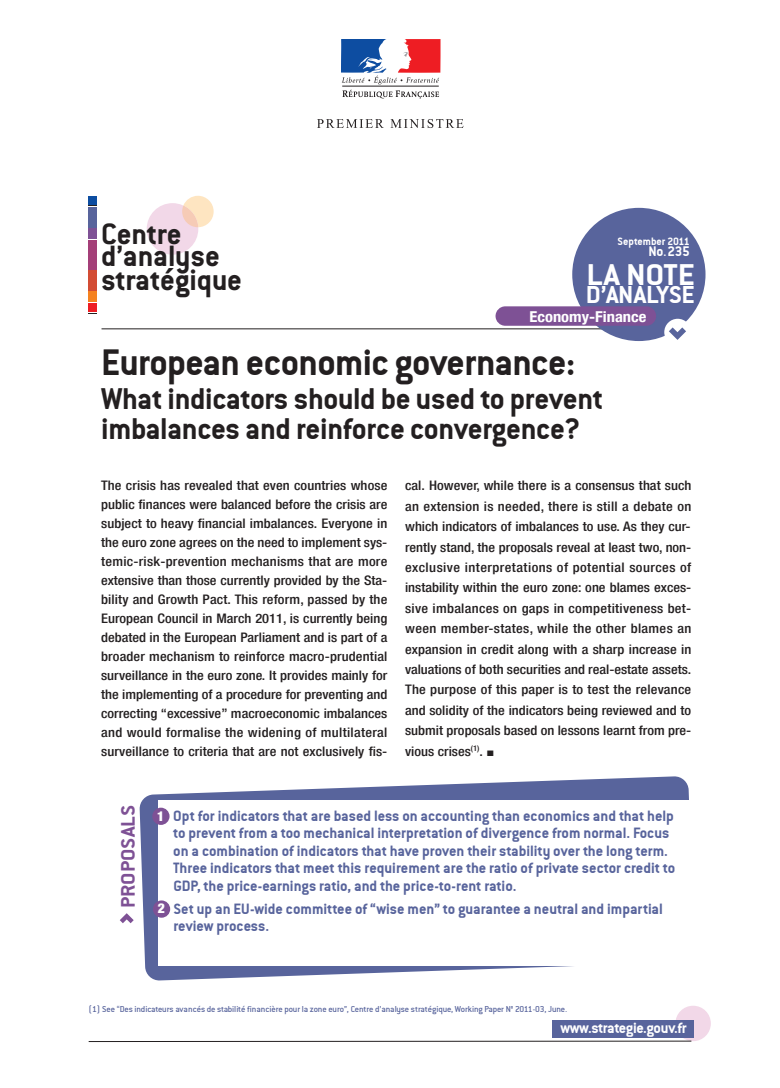
<style>
.page{position:relative;width:780px;height:1088px;background:#fff}
.page>*{position:absolute;margin:0;border:0;box-sizing:border-box;transform-origin:0 0}
.t1{font:40px "Conduit ITCTT Bold";letter-spacing:-.015em;color:#231f20}
.t2{font:32.5px/30px "Conduit ITCTT Bold";letter-spacing:-.01em;color:#231f20}
.t3{font:32.5px "Conduit ITCTT Bold";letter-spacing:-.005em;color:#fff;scale:1.1 1}
.t4{font:700 32.25px/24.4px "Conduit ITC";letter-spacing:-.005em;color:#231f20}
.t5{font:26.5px "Conduit ITCTT Bold";letter-spacing:-.01em;color:#fff;scale:1.05 1}
.t6{font:21.25px "Conduit ITCTT Bold";color:#7e5195;scale:1.1 1}
.t7{font:16.25px/17.5px "Conduit ITCTT Bold";color:#58649c}
.t8{font:16.25px "Conduit ITCTT Bold";letter-spacing:-.025em;color:#fff}
.t9{font:15.12px "Conduit ITCTT Bold";color:#fff}
.t10{font:700 condensed 15px "Helvetica Neue LT";color:#fff;scale:1.1 1}
.t11{font:900 condensed 13.62px "Helvetica Neue LT";color:#fff}
.t12{font:500 condensed 13.12px/19px "Helvetica Neue LT";color:#231f20;text-align:justify;scale:1.1 1}
.t13{font:11.62px "Conduit ITCTT Bold";color:#fff}
.t14{font:9.38px "Conduit Md ITCTT Medium";letter-spacing:-.01em;color:#58649c}
.s1{font-size:12.75px}
.s2{font-family:"European Pi Three";font-weight:400;font-stretch:normal;font-size:12.88px}
</style>
<div class="page">
<svg style="left:139px;top:776px;width:550px;height:205px;fill:#58649c"></svg>
<div style="left:158px;top:800px;width:586px;height:165px;background:#fff"></div>
<hr style="left:101px;top:328px;width:571px;height:1px;background:#231f20">
<div style="left:572px;top:208px;width:133px;height:133px;background:#58649c;border-radius:50%"></div>
<div style="left:495px;top:306px;width:161px;height:20px;background:#7e5195;border-radius:10px"></div>
<div style="left:675px;top:1006px;width:35px;height:35px;background:#f2d8e8;border-radius:50%"></div>
<div style="left:552px;top:1020px;width:141px;height:17px;background:#58649c"></div>
<svg style="left:88px;top:1040px;width:604px;height:2px"></svg>
<div style="left:664px;top:319px;width:27px;height:27px;background:#fff;border-radius:50%"></div>
<div style="left:152px;top:808px;width:17px;height:17px;background:#7e5195;border-radius:50%"></div>
<div style="left:153px;top:900px;width:17px;height:18px;background:#7e5195;border-radius:50%"></div>
<div style="left:89px;top:196px;width:8px;height:8px;background:#0d4da1"></div>
<div style="left:89px;top:303px;width:8px;height:9px;background:#ee1d23"></div>
<div style="left:89px;top:207px;width:8px;height:20px;background:#58649c"></div>
<div style="left:89px;top:229px;width:8px;height:10px;background:#7e5195"></div>
<div style="left:89px;top:240px;width:8px;height:29px;background:#a43f78"></div>
<div style="left:89px;top:270px;width:8px;height:21px;background:#d34c34"></div>
<div style="left:89px;top:292px;width:8px;height:10px;background:#f58220"></div>
<div style="left:147px;top:203px;width:51px;height:52px;background:#f2d8e8;border-radius:50%"></div>
<svg style="left:182px;top:196px;width:32px;height:31px"></svg>
<svg style="left:317px;top:119px;width:67px;height:9px"></svg>
<svg style="left:390px;top:119px;width:73px;height:9px"></svg>
<svg style="left:341px;top:39px;width:99px;height:60px"></svg>
<svg style="left:669px;top:327px;width:17px;height:13px"></svg>
<svg style="left:120px;top:913px;width:14px;height:10px"></svg>
<h3 class="t4" style="left:101px;top:225px;width:82px">Centre</h3>
<h3 class="t4" style="left:101px;top:247px;width:142px">d’analyse stratégique</h3>
<p class="t13" style="left:617px;top:234px;width:74px">September 2011</p>
<p class="t9" style="left:648px;top:242px;width:43px">No<span class="s1">.</span>235</p>
<h2 class="t3" style="left:586px;top:255px;width:100px">la NOTE</h2>
<h3 class="t5" style="left:586px;top:279px;width:105px">D’aNalySE</h3>
<p class="t10" style="left:529px;top:307px;width:108px">Economy-Finance</p>
<h1 class="t1" style="left:101px;top:339px;width:475px">European economic governance:</h1>
<h2 class="t2" style="left:101px;top:383px;width:503px">What indicators should be used to prevent imbalances and reinforce convergence?</h2>
<p class="t12" style="left:101px;top:476px;width:262px">The crisis has revealed that even countries whose public finances were balanced before the crisis are subject to heavy financial imbalances. Everyone in the euro zone agrees on the need to implement sys&shy;temic-risk-prevention mechanisms that are more extensive than those currently provided by the Sta&shy;bility and Growth Pact. This reform, passed by the European Council in March 2011, is currently being debated in the European Parliament and is part of a broader mechanism to reinforce macro-prudential surveillance in the euro zone. It provides mainly for the implementing of a procedure for preventing and correcting “excessive” macroeconomic imbalances and would formalise the widening of multilateral surveillance to criteria that are not exclusively fis-</p>
<p class="t12" style="left:405px;top:475px;width:262px;line-height:20.4px">cal. However, while there is a consensus that such an extension is needed, there is still a debate on which indicators of imbalances to use. As they cur&shy;rently stand, the proposals reveal at least two, non&shy;exclusive interpretations of potential sources of instability within the euro zone: one blames exces&shy;sive imbalances on gaps in competitiveness bet&shy;ween member-states, while the other blames an expansion in credit along with a sharp increase in valuations of both securities and real-estate assets.<br>The purpose of this paper is to test the relevance and solidity of the indicators being reviewed and to submit proposals based on lessons learnt from pre&shy;vious crises<sup>(1)</sup>. <span class="s2">g</span></p>
<h3 class="t6" style="left:115px;top:908px;width:96px;rotate:-90deg">PROPOSalS</h3>
<p class="t11" style="left:157px;top:807px;width:9px">1</p>
<p class="t11" style="left:158px;top:900px;width:9px">2</p>
<p class="t7" style="left:173px;top:806px;width:503px">Opt for indicators that are based less on accounting than economics and that help to prevent from a too mechanical interpretation of divergence from normal. Focus on a combination of indicators that have proven their stability over the long term.<br>Three indicators that meet this requirement are the ratio of private sector credit to GDP, the price-earnings ratio, and the price-to-rent ratio.</p>
<p class="t7" style="left:173px;top:899px;width:491px">Set up an EU-wide committee of “wise men” to guarantee a neutral and impartial review process.</p>
<p class="t14" style="left:89px;top:1003px;width:480px">(1) See “Des indicateurs avancés de stabilité financière pour la zone euro”, Centre d’analyse stratégique, Working Paper N° 2011-03, June.</p>
<p class="t8" style="left:560px;top:1018px;width:128px">www.strategie.gouv.fr</p>
</div>
